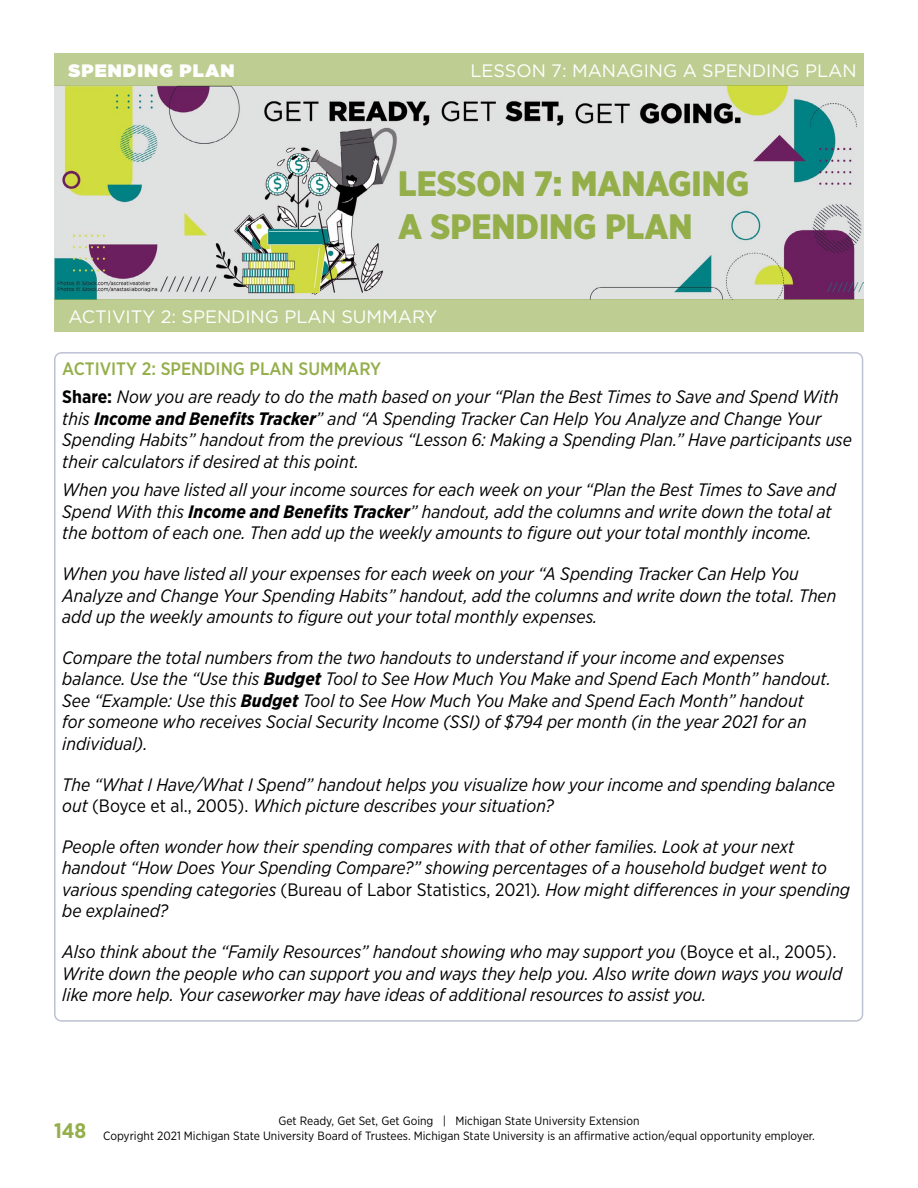
<style>
.page{position:relative;width:918px;height:1188px;background:#fff}
.page>*{position:absolute;margin:0;border:0;box-sizing:border-box;transform-origin:0 0}
.t1{font:900 35.25px/42.3px "Gotham Narrow";color:#94ae4a}
.Bullet__para_space_a{font:italic 18px/21.6px "Gotham Narrow";color:#000}
.t2{font:18px "Gotham";color:#fff}
.Bullet__para_space_a-2{font:500 18px "Gotham Narrow";color:#94ae4a}
.t3{font:900 18px "Gotham";letter-spacing:.06em;color:#fff}
.t4{font:12px/14.4px "Gotham Narrow";color:#000}
.s1{font-weight:700;font-style:normal}
.s2{font-weight:700}
.s3{font-style:normal}
.s4{font-weight:700;font-size:21px;color:#94ae4a}
</style>
<div class="page">
<img style="left:55px;top:86px;width:809px;height:214px">
<div style="left:54px;top:300px;width:810px;height:32px;background:#bece92"></div>
<div style="left:54px;top:53px;width:810px;height:33px;background:#bece92"></div>
<p class="t3" style="left:68px;top:57px;width:168px">SPENDING PLAN</p>
<p class="t2" style="left:470px;top:59px;width:388px">LESSON 7: MANAGING A SPENDING PLAN</p>
<p class="t1" style="left:398px;top:163px;width:353px">LESSON 7: MANAGING<br>A SPENDING PLAN</p>
<p class="t2" style="left:68px;top:305px;width:371px">ACTIVITY 2: SPENDING PLAN SUMMARY</p>
<p class="Bullet__para_space_a-2" style="left:62px;top:357px;width:321px">ACTIVITY 2: SPENDING PLAN SUMMARY</p>
<p class="Bullet__para_space_a" style="left:62px;top:386px;width:791px"><span class="s1">Share:</span> Now you are ready to do the math based on your “Plan the Best Times to Save and Spend With this <span class="s2">Income and Benefits Tracker</span>” and “A Spending Tracker Can Help You Analyze and Change Your Spending Habits” handout from the previous “Lesson 6: Making a Spending Plan.” Have participants use their calculators if desired at this point.</p>
<p class="Bullet__para_space_a" style="left:62px;top:479px;width:775px">When you have listed all your income sources for each week on your “Plan the Best Times to Save and<br>Spend With this <span class="s2">Income and Benefits Tracker</span>” handout, add the columns and write down the total at the bottom of each one. Then add up the weekly amounts to figure out your total monthly income.</p>
<p class="Bullet__para_space_a" style="left:62px;top:562px;width:776px">When you have listed all your expenses for each week on your “A Spending Tracker Can Help You<br>Analyze and Change Your Spending Habits” handout, add the columns and write down the total. Then add up the weekly amounts to figure out your total monthly expenses.</p>
<p class="Bullet__para_space_a" style="left:62px;top:646px;width:770px">Compare the total numbers from the two handouts to understand if your income and expenses balance. Use the “Use this <span class="s2">Budget</span> Tool to See How Much You Make and Spend Each Month” handout.<br>See “Example: Use this <span class="s2">Budget</span> Tool to See How Much You Make and Spend Each Month” handout<br>for someone who receives Social Security Income (SSI) of $794 per month (in the year 2021 for an individual).</p>
<p class="Bullet__para_space_a" style="left:62px;top:773px;width:774px">The “What I Have/What I Spend” handout helps you visualize how your income and spending balance out <span class="s3">(Boyce et al., 2005).</span> Which picture describes your situation?</p>
<p class="Bullet__para_space_a" style="left:62px;top:835px;width:789px">People often wonder how their spending compares with that of other families. Look at your next handout “How Does Your Spending Compare?” showing percentages of a household budget went to various spending categories <span class="s3">(Bureau of Labor Statistics, 2021)</span>. How might differences in your spending be explained?</p>
<p class="Bullet__para_space_a" style="left:62px;top:940px;width:781px">Also think about the “Family Resources” handout showing who may support you <span class="s3">(Boyce et al., 2005).<br></span>Write down the people who can support you and ways they help you. Also write down ways you would like more help. Your caseworker may have ideas of additional resources to assist you.</p>
<p class="t4" style="left:54px;top:1114px;width:762px;text-indent:225px">Get Ready, Get Set, Get Going | Michigan State University Extension<br><span class="s4">148</span> Copyright 2021 Michigan State University Board of Trustees. Michigan State University is an affirmative action/equal opportunity employer.</p>
</div>
